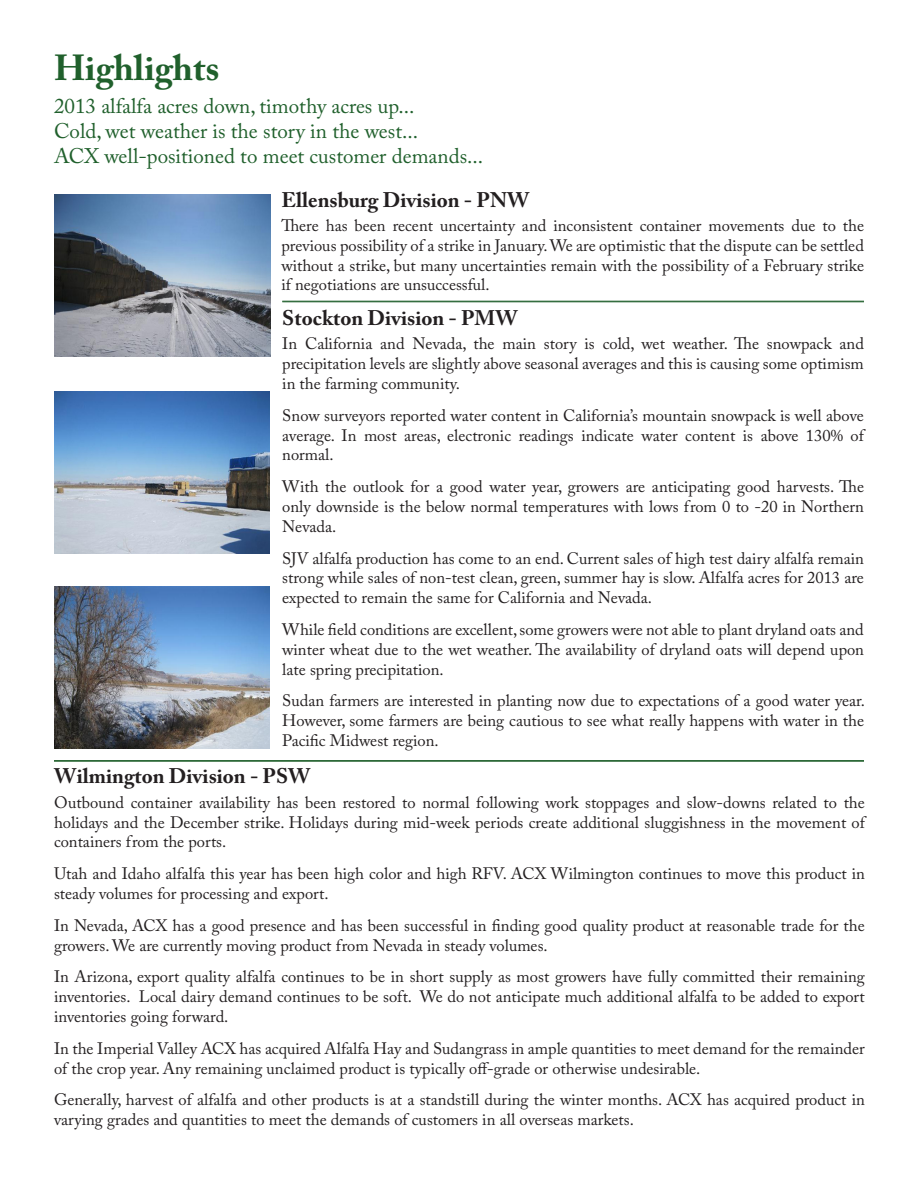
<style>
.page{position:relative;width:918px;height:1188px;background:#fff}
.page>*{position:absolute;margin:0;border:0;box-sizing:border-box;transform-origin:0 0}
.Head_2{font:700 36px "Adobe Caslon Pro";color:#20602c}
.Body_1{font:21px "Adobe Caslon Pro";color:#20602c}
.Head_3{font:700 21px "Adobe Caslon Pro";color:#231f20}
.Head_2-2{font:21px "Adobe Caslon Pro";color:#20602c}
.Body_2{font:16.5px/19.8px "Adobe Caslon Pro";color:#231f20;text-align:justify}
</style>
<div class="page">
<hr style="left:282px;top:301px;width:582px;height:1px;background:#20602c">
<hr style="left:282px;top:302px;width:582px;height:1px;background:#20602c">
<hr style="left:54px;top:760px;width:810px;height:1px;background:#20602c">
<hr style="left:54px;top:761px;width:810px;height:1px;background:#20602c">
<img style="left:54px;top:195px;width:216px;height:162px">
<img style="left:54px;top:587px;width:216px;height:162px">
<img style="left:54px;top:392px;width:216px;height:162px">
<p class="Head_2" style="left:54px;top:47px;width:167px">Highlights</p>
<p class="Head_2-2" style="left:54px;top:93px;width:362px">2013 alfalfa acres down, timothy acres up...</p>
<p class="Body_1" style="left:54px;top:118px;width:366px">Cold, wet weather is the story in the west...</p>
<p class="Body_1" style="left:54px;top:143px;width:431px">ACX well-positioned to meet customer demands...</p>
<p class="Head_3" style="left:281px;top:187px;width:249px">Ellensburg Division - PNW</p>
<p class="Body_2" style="left:281px;top:215px;width:584px">There has been recent uncertainty and inconsistent container movements due to the previous possibility of a strike in January. We are optimistic that the dispute can be settled without a strike, but many uncertainties remain with the possibility of a February strike if negotiations are unsuccessful.</p>
<p class="Head_3" style="left:282px;top:306px;width:237px">Stockton Division - PMW</p>
<p class="Body_2" style="left:282px;top:334px;width:583px">In California and Nevada, the main story is cold, wet weather. The snowpack and precipitation levels are slightly above seasonal averages and this is causing some optimism in the farming community.</p>
<p class="Body_2" style="left:282px;top:405px;width:583px">Snow surveyors reported water content in California’s mountain snowpack is well above average. In most areas, electronic readings indicate water content is above 130% of normal.</p>
<p class="Body_2" style="left:282px;top:477px;width:583px">With the outlook for a good water year, growers are anticipating good harvests. The only downside is the below normal temperatures with lows from 0 to -20 in Northern Nevada.</p>
<p class="Body_2" style="left:282px;top:548px;width:583px">SJV alfalfa production has come to an end. Current sales of high test dairy alfalfa remain strong while sales of non-test clean, green, summer hay is slow. Alfalfa acres for 2013 are expected to remain the same for California and Nevada.</p>
<p class="Body_2" style="left:282px;top:619px;width:583px">While field conditions are excellent, some growers were not able to plant dryland oats and winter wheat due to the wet weather. The availability of dryland oats will depend upon late spring precipitation.</p>
<p class="Body_2" style="left:282px;top:691px;width:584px">Sudan farmers are interested in planting now due to expectations of a good water year.<br>However, some farmers are being cautious to see what really happens with water in the Pacific Midwest region.</p>
<p class="Head_3" style="left:54px;top:764px;width:258px">Wilmington Division - PSW</p>
<p class="Body_2" style="left:54px;top:792px;width:812px">Outbound container availability has been restored to normal following work stoppages and slow-downs related to the holidays and the December strike. Holidays during mid-week periods create additional sluggishness in the movement of containers from the ports.</p>
<p class="Body_2" style="left:54px;top:864px;width:812px">Utah and Idaho alfalfa this year has been high color and high RFV. ACX Wilmington continues to move this product in steady volumes for processing and export.</p>
<p class="Body_2" style="left:54px;top:915px;width:812px">In Nevada, ACX has a good presence and has been successful in finding good quality product at reasonable trade for the growers. We are currently moving product from Nevada in steady volumes.</p>
<p class="Body_2" style="left:54px;top:967px;width:812px">In Arizona, export quality alfalfa continues to be in short supply as most growers have fully committed their remaining inventories. Local dairy demand continues to be soft. We do not anticipate much additional alfalfa to be added to export inventories going forward.</p>
<p class="Body_2" style="left:54px;top:1038px;width:812px">In the Imperial Valley ACX has acquired Alfalfa Hay and Sudangrass in ample quantities to meet demand for the remainder of the crop year. Any remaining unclaimed product is typically off-grade or otherwise undesirable.</p>
<p class="Body_2" style="left:54px;top:1090px;width:812px">Generally, harvest of alfalfa and other products is at a standstill during the winter months. ACX has acquired product in varying grades and quantities to meet the demands of customers in all overseas markets.</p>
</div>
